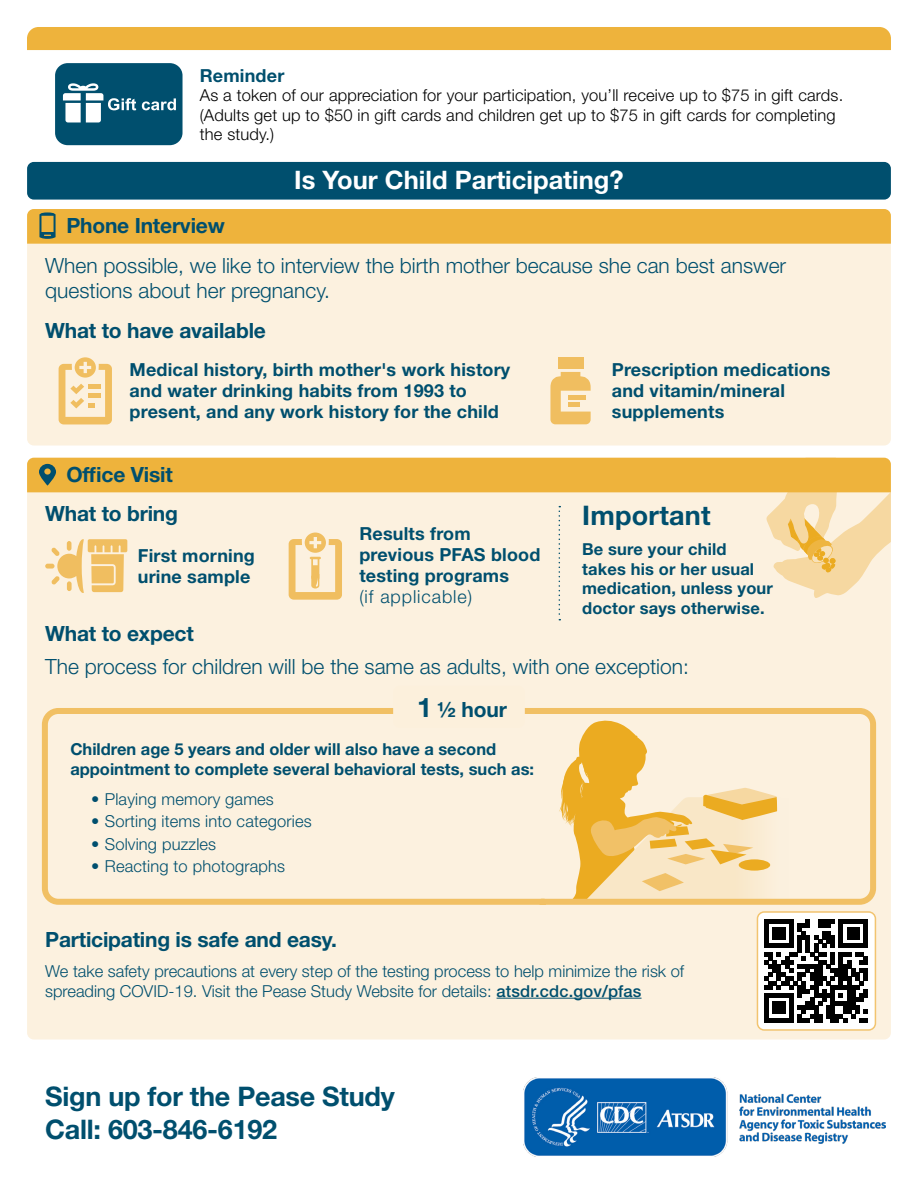
<style>
.page{position:relative;width:918px;height:1188px;background:#fff}
.page>*{position:absolute;margin:0;border:0;box-sizing:border-box;transform-origin:0 0}
.t1{font:700 27px/33px "Helvetica Neue LT Std";letter-spacing:-.01em;color:#004f6e}
.t2{font:700 27px "Helvetica Neue LT Std";letter-spacing:.01em;color:#004f6e}
.t3{font:700 25.5px "Helvetica Neue LT Std";color:#fff}
.t4{font:300 21px/25.5px "Helvetica Neue LT Std";color:#004f6e}
.t5{font:700 21px/39.2px "Helvetica Neue LT Std";letter-spacing:-.01em;color:#004f6e;text-align:right}
.t6{font:700 18px/21px "Helvetica Neue LT Std";letter-spacing:.01em;color:#004f6e}
.t7{font:300 18px "Helvetica Neue LT Std";letter-spacing:.05em;color:#004f6e}
.t8{font:300 16.5px/19.5px "Helvetica Neue LT Std";color:#004f6e}
.t9{font:700 16.5px/19.5px "Helvetica Neue LT Std";color:#004f6e}
.t10{font:300 16.5px/19.5px "Helvetica Neue LT Std";letter-spacing:.01em;color:#000}
.s1{font-weight:700;font-size:27px}
.s2{font-weight:700}
.s3{font-weight:500}
</style>
<div class="page">
<div style="left:27px;top:27px;width:864px;height:23px;background:#eeb33c"></div>
<svg style="left:55px;top:63px;width:128px;height:82px"></svg>
<div style="left:27px;top:209px;width:864px;height:237px;background:#fcf1df;border-radius:7px"></div>
<div style="left:27px;top:458px;width:864px;height:582px;background:#fcf1df;border-radius:7px"></div>
<div style="left:27px;top:162px;width:864px;height:38px;background:#004f6e;border-radius:7px"></div>
<div style="left:558px;top:357px;width:25px;height:12px;background:#f0be60"></div>
<svg style="left:550px;top:372px;width:41px;height:52px"></svg>
<hr style="left:568px;top:396px;width:18px;height:4px;background:#f0be60">
<hr style="left:568px;top:403px;width:12px;height:4px;background:#f0be60">
<hr style="left:497px;top:998px;width:145px;height:1px;background:#004f6e">
<svg style="left:559px;top:720px;width:219px;height:178px"></svg>
<svg style="left:59px;top:357px;width:53px;height:67px"></svg>
<div style="left:27px;top:209px;width:864px;height:35px;background:#eeb33c"></div>
<div style="left:42px;top:708px;width:834px;height:197px;border:6px solid #f1c064;border-radius:14px"></div>
<div style="left:393px;top:686px;width:132px;height:42px;background:#fcf0dc;border-radius:7px"></div>
<svg style="left:27px;top:458px;width:864px;height:162px"></svg>
<svg style="left:758px;top:912px;width:115px;height:118px"></svg>
<div style="left:757px;top:911px;width:119px;height:120px;border:2px solid #f2c46f;border-radius:7px"></div>
<img style="left:524px;top:1078px;width:362px;height:79px">
<p class="t6" style="left:200px;top:65px;width:86px">Reminder</p>
<p class="t10" style="left:200px;top:86px;width:645px">As a token of our appreciation for your participation, you’ll receive up to $75 in gift cards. (Adults get up to $50 in gift cards and children get up to $75 in gift cards for completing the study.)</p>
<h2 class="t3" style="left:294px;top:164px;width:331px">Is Your Child Participating?</h2>
<p class="t5" style="left:66px;top:206px;width:160px">Phone Interview</p>
<p class="t4" style="left:45px;top:252px;width:742px">When possible, we like to interview the birth mother because she can best answer questions about her pregnancy.</p>
<p class="t5" style="left:45px;top:310px;width:222px">What to have available</p>
<p class="t6" style="left:130px;top:359px;width:382px">Medical history, birth mother's work history and water drinking habits from 1993 to present, and any work history for the child</p>
<p class="t6" style="left:612px;top:359px;width:220px">Prescription medications and vitamin/mineral supplements</p>
<p class="t5" style="left:45px;top:454px;width:134px">Office Visit<br>What to bring</p>
<p class="t6" style="left:138px;top:545px;width:119px">First morning urine sample</p>
<p class="t6" style="left:359px;top:523px;width:182px">Results from previous PFAS blood testing programs</p>
<p class="t7" style="left:359px;top:586px;width:114px">(if applicable)</p>
<h1 class="t2" style="left:582px;top:499px;width:130px">Important</h1>
<p class="t9" style="left:582px;top:539px;width:192px">Be sure your child takes his or her usual medication, unless your doctor says otherwise.</p>
<p class="t5" style="left:45px;top:614px;width:150px">What to expect</p>
<p class="t4" style="left:417px;top:644px;width:273px;line-height:43.2px;text-indent:-372px">The process for children will be the same as adults, with one exception:<br><span class="s1">1</span> <span class="s2">1/2 hour</span></p>
<p class="t9" style="left:70px;top:739px;width:465px">Children age 5 years and older will also have a second appointment to complete several behavioral tests, such as:</p>
<p class="t8" style="left:91px;top:789px;width:184px">• Playing memory games</p>
<p class="t8" style="left:91px;top:811px;width:222px">• Sorting items into categories</p>
<p class="t8" style="left:91px;top:834px;width:126px">• Solving puzzles</p>
<p class="t8" style="left:91px;top:856px;width:195px">• Reacting to photographs</p>
<p class="t5" style="left:45px;top:920px;width:293px">Participating is safe and easy.</p>
<p class="t8" style="left:45px;top:961px;width:641px">We take safety precautions at every step of the testing process to help minimize the risk of spreading COVID-19. Visit the Pease Study Website for details: <span class="s3">atsdr.cdc.gov/pfas</span></p>
<h1 class="t1" style="left:45px;top:1079px;width:351px">Sign up for the Pease Study<br>Call: 603-846-6192</h1>
</div>
